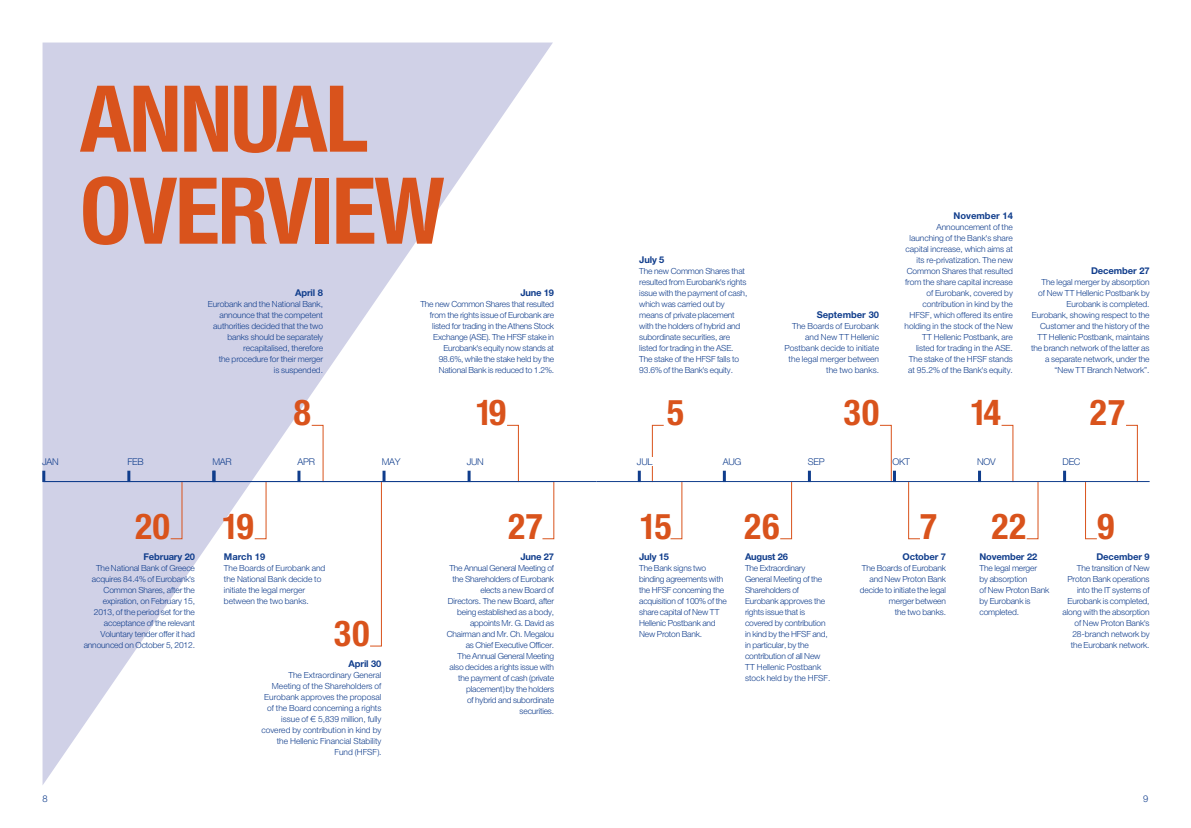
<style>
.page{position:relative;width:1191px;height:828px;background:#fff}
.page>*{position:absolute;margin:0;border:0;box-sizing:border-box;transform-origin:0 0}
.t1{font:700 condensed 99px/92px "Helvetica Neue Greek";letter-spacing:-.025em;color:#d9531c}
.t2{font:700 condensed 38px "Helvetica Neue Greek";letter-spacing:-.02em;color:#d9531c}
.t3{font:700 10px "Helvetica Neue Greek";letter-spacing:-.015em;color:#103d8c}
.t4{font:300 10px "Helvetica Neue Greek";letter-spacing:-.025em;color:#103d8c}
.t5{font:300 9px/11px "Helvetica Neue Greek";letter-spacing:-.015em;color:#103d8c;text-align:right}
</style>
<div class="page">
<svg style="left:43px;top:43px;width:510px;height:741px;fill:#d0d1e7"></svg>
<svg style="left:638px;top:471px;width:3px;height:10px"></svg>
<svg style="left:723px;top:471px;width:3px;height:10px"></svg>
<svg style="left:808px;top:471px;width:3px;height:10px"></svg>
<svg style="left:978px;top:471px;width:3px;height:10px"></svg>
<svg style="left:1063px;top:471px;width:3px;height:10px"></svg>
<svg style="left:170px;top:482px;width:13px;height:58px"></svg>
<svg style="left:506px;top:424px;width:13px;height:59px"></svg>
<svg style="left:311px;top:424px;width:13px;height:59px"></svg>
<svg style="left:879px;top:424px;width:17px;height:59px"></svg>
<svg style="left:1000px;top:424px;width:14px;height:59px"></svg>
<svg style="left:1125px;top:424px;width:13px;height:59px"></svg>
<svg style="left:254px;top:482px;width:13px;height:58px"></svg>
<svg style="left:541px;top:482px;width:14px;height:58px"></svg>
<svg style="left:1025px;top:482px;width:14px;height:58px"></svg>
<svg style="left:1084px;top:482px;width:13px;height:58px"></svg>
<svg style="left:907px;top:482px;width:14px;height:58px"></svg>
<svg style="left:42px;top:471px;width:3px;height:11px"></svg>
<svg style="left:127px;top:471px;width:3px;height:10px"></svg>
<svg style="left:297px;top:471px;width:3px;height:10px"></svg>
<svg style="left:369px;top:471px;width:16px;height:176px"></svg>
<svg style="left:467px;top:471px;width:3px;height:10px"></svg>
<svg style="left:212px;top:471px;width:3px;height:10px"></svg>
<svg style="left:651px;top:424px;width:32px;height:116px"></svg>
<svg style="left:779px;top:482px;width:13px;height:58px"></svg>
<hr style="left:596px;top:481px;width:553px;height:1px;background:#103d8c">
<hr style="left:44px;top:481px;width:552px;height:1px;background:#103d8c">
<div style="left:640px;top:458px;width:16px;height:8px;background:#fff"></div>
<h1 class="t1" style="left:80px;top:73px;width:366px">ANNUAL<br>OVERVIEW</h1>
<p class="t3" style="left:295px;top:287px;width:30px">April 8</p>
<p class="t5" style="left:208px;top:298px;width:117px">Eurobank and the National Bank, announce that the competent authorities decided that the two banks should be separately recapitalised, therefore<br>the procedure for their merger<br>is suspended.</p>
<p class="t3" style="left:520px;top:287px;width:35px">June 19</p>
<p class="t5" style="left:420px;top:298px;width:135px">The new Common Shares that resulted from the rights issue of Eurobank are listed for trading in the Athens Stock Exchange (ASE). The HFSF stake in Eurobank's equity now stands at 98.6%, while the stake held by the National Bank is reduced to 1.2%.</p>
<p class="t3" style="left:639px;top:254px;width:27px">July 5</p>
<p class="t5" style="left:639px;top:265px;width:110px;text-align:left">The new Common Shares that resulted from Eurobank's rights issue with the payment of cash, which was carried out by means of private placement with the holders of hybrid and subordinate securities, are listed for trading in the ASE.<br>The stake of the HFSF falls to<br>93.6% of the Bank's equity.</p>
<p class="t3" style="left:816px;top:309px;width:64px">September 30</p>
<p class="t5" style="left:784px;top:320px;width:96px">The Boards of Eurobank and New TT Hellenic<br>Postbank decide to initiate the legal merger between the two banks.</p>
<p class="t3" style="left:953px;top:210px;width:61px">November 14</p>
<p class="t5" style="left:904px;top:221px;width:110px">Announcement of the launching of the Bank's share capital increase, which aims at its re-privatization. The new<br>Common Shares that resulted from the share capital increase of Eurobank, covered by contribution in kind by the<br>HFSF, which offered its entire holding in the stock of the New<br>TT Hellenic Postbank, are listed for trading in the ASE.<br>The stake of the HFSF stands at 95.2% of the Bank's equity.</p>
<p class="t3" style="left:1091px;top:265px;width:60px">December 27</p>
<p class="t5" style="left:1031px;top:276px;width:120px">The legal merger by absorption<br>of New TT Hellenic Postbank by<br>Eurobank is completed.<br>Eurobank, showing respect to the<br>Customer and the history of the<br>TT Hellenic Postbank, maintains the branch network of the latter as a separate network, under the “New TT Branch Network”.</p>
<h2 class="t2" style="left:293px;top:392px;width:20px">8</h2>
<h2 class="t2" style="left:475px;top:392px;width:33px">19</h2>
<h2 class="t2" style="left:666px;top:392px;width:20px">5</h2>
<h2 class="t2" style="left:843px;top:392px;width:38px">30</h2>
<h2 class="t2" style="left:970px;top:392px;width:33px">14</h2>
<h2 class="t2" style="left:1089px;top:392px;width:38px">27</h2>
<p class="t4" style="left:42px;top:456px;width:18px">JAN</p>
<p class="t4" style="left:127px;top:456px;width:18px">FEB</p>
<p class="t4" style="left:212px;top:456px;width:21px">MAR</p>
<p class="t4" style="left:297px;top:456px;width:19px">APR</p>
<p class="t4" style="left:382px;top:456px;width:21px">MAY</p>
<p class="t4" style="left:467px;top:456px;width:19px">JUN</p>
<p class="t4" style="left:637px;top:456px;width:17px">JUL</p>
<p class="t4" style="left:723px;top:456px;width:20px">AUG</p>
<p class="t4" style="left:808px;top:456px;width:18px">SEP</p>
<p class="t4" style="left:892px;top:456px;width:19px">OKT</p>
<p class="t4" style="left:977px;top:456px;width:20px">NOV</p>
<p class="t4" style="left:1062px;top:456px;width:20px">DEC</p>
<h2 class="t2" style="left:134px;top:506px;width:37px">20</h2>
<p class="t3" style="left:144px;top:551px;width:53px">February 20</p>
<p class="t5" style="left:84px;top:562px;width:113px">The National Bank of Greece acquires 84.4% of Eurobank's<br>Common Shares, after the expiration, on February 15,<br>2013, of the period set for the acceptance of the relevant<br>Voluntary tender offer it had announced on October 5, 2012.</p>
<h2 class="t2" style="left:743px;top:506px;width:38px">26</h2>
<h2 class="t2" style="left:919px;top:506px;width:20px">7</h2>
<h2 class="t2" style="left:222px;top:506px;width:34px">19</h2>
<h2 class="t2" style="left:507px;top:506px;width:37px">27</h2>
<h2 class="t2" style="left:1096px;top:506px;width:20px">9</h2>
<h2 class="t2" style="left:639px;top:506px;width:34px">15</h2>
<h2 class="t2" style="left:990px;top:506px;width:37px">22</h2>
<p class="t3" style="left:224px;top:551px;width:43px">March 19</p>
<p class="t5" style="left:224px;top:562px;width:103px;text-align:left">The Boards of Eurobank and the National Bank decide to initiate the legal merger between the two banks.</p>
<h2 class="t2" style="left:333px;top:613px;width:38px">30</h2>
<p class="t3" style="left:349px;top:658px;width:34px">April 30</p>
<p class="t5" style="left:261px;top:669px;width:122px">The Extraordinary General<br>Meeting of the Shareholders of<br>Eurobank approves the proposal of the Board concerning a rights issue of € 5,839 million, fully covered by contribution in kind by the Hellenic Financial Stability<br>Fund (HFSF).</p>
<p class="t3" style="left:520px;top:551px;width:35px">June 27</p>
<p class="t5" style="left:447px;top:562px;width:109px">The Annual General Meeting of the Shareholders of Eurobank elects a new Board of<br>Directors. The new Board, after being established as a body, appoints Mr. G. David as<br>Chairman and Mr. Ch. Megalou as Chief Executive Officer.<br>The Annual General Meeting also decides a rights issue with the payment of cash (private placement) by the holders<br>of hybrid and subordinate securities.</p>
<p class="t3" style="left:639px;top:551px;width:31px">July 15</p>
<p class="t5" style="left:639px;top:562px;width:89px;text-align:left">The Bank signs two binding agreements with the HFSF concerning the acquisition of 100% of the share capital of New TT<br>Hellenic Postbank and<br>New Proton Bank.</p>
<p class="t3" style="left:745px;top:551px;width:45px">August 26</p>
<p class="t5" style="left:745px;top:562px;width:87px;text-align:left">The Extraordinary<br>General Meeting of the<br>Shareholders of<br>Eurobank approves the rights issue that is covered by contribution in kind by the HFSF and, in particular, by the contribution of all New<br>TT Hellenic Postbank stock held by the HFSF.</p>
<p class="t3" style="left:902px;top:551px;width:45px">October 7</p>
<p class="t5" style="left:860px;top:562px;width:88px">The Boards of Eurobank and New Proton Bank decide to initiate the legal merger between<br>the two banks.</p>
<p class="t3" style="left:979px;top:551px;width:59px">November 22</p>
<p class="t5" style="left:979px;top:562px;width:71px;text-align:left">The legal merger<br>by absorption<br>of New Proton Bank by Eurobank is completed.</p>
<p class="t3" style="left:1096px;top:551px;width:55px">December 9</p>
<p class="t5" style="left:1062px;top:562px;width:89px">The transition of New<br>Proton Bank operations into the IT systems of<br>Eurobank is completed, along with the absorption of New Proton Bank's<br>28-branch network by the Eurobank network.</p>
<p class="t4" style="left:43px;top:793px;width:7px">8</p>
<p class="t4" style="left:1143px;top:793px;width:7px">9</p>
</div>
